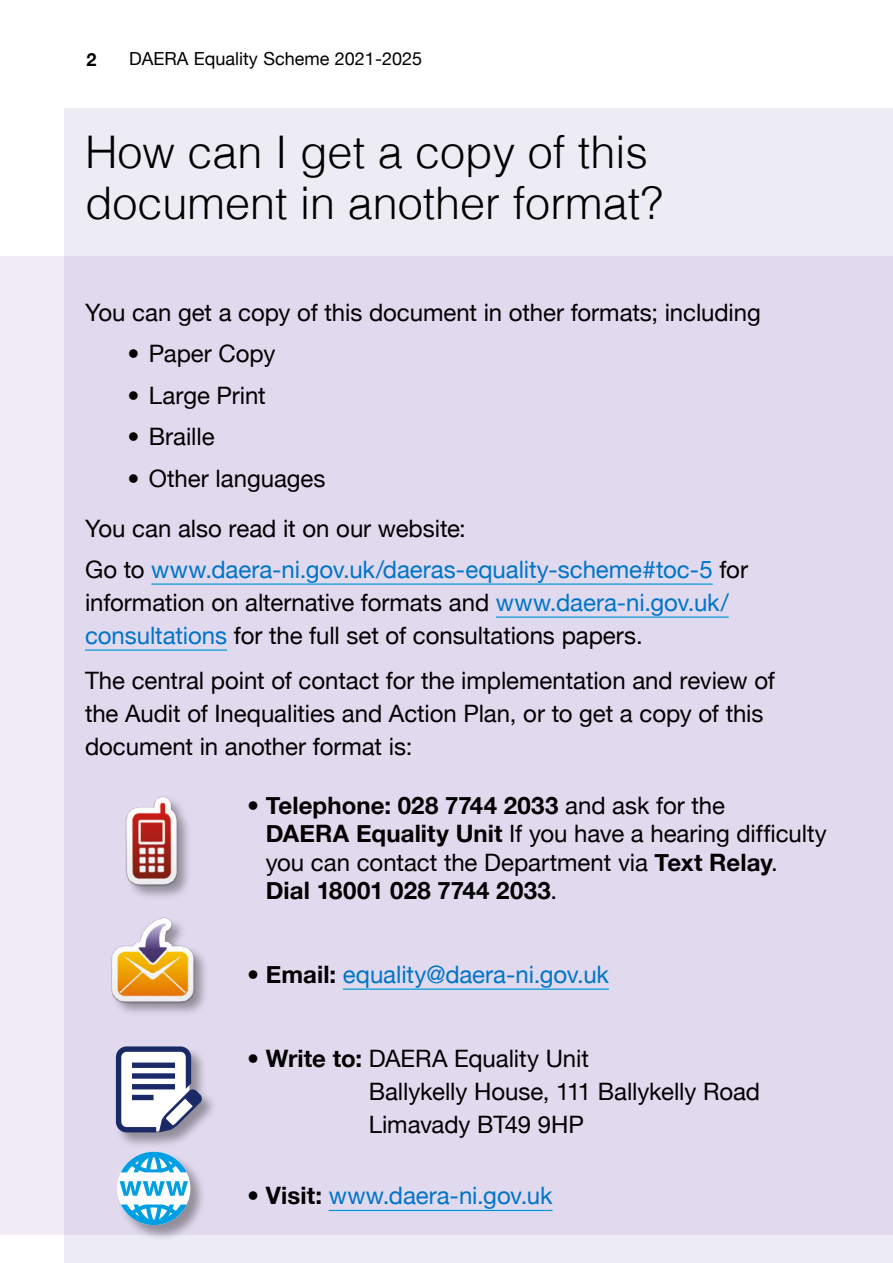
<style>
.page{position:relative;width:893px;height:1263px;background:#fff}
.page>*{position:absolute;margin:0;border:0;box-sizing:border-box;transform-origin:0 0}
.Titles{font:300 45px/51px "Helvetica";color:#000}
.Text_Paras{font:24px/33px "Helvetica Neue";letter-spacing:-.005em;color:#000}
.Text_Paras-2{font:24px/33px "Helvetica Neue";letter-spacing:-.005em;color:#0074c8}
.t1{font:18px "Helvetica Neue";color:#000}
.t2{font:700 18px "Helvetica Neue";color:#000}
.s1{color:#000}
.s2{font-weight:700}
.s3{font-weight:700;color:#000}
</style>
<div class="page">
<div style="left:64px;top:108px;width:828px;height:1155px;background:#edecf5"></div>
<div style="left:0;top:256px;width:893px;height:978px;background:linear-gradient(to right,#e5def1,#dfd8ee)"></div>
<hr style="left:151px;top:583px;width:562px;height:2px;background:#0097d2">
<hr style="left:496px;top:616px;width:233px;height:2px;background:#0097d2">
<hr style="left:85px;top:649px;width:142px;height:2px;background:#0097d2">
<div style="left:125px;top:797px;width:67px;height:104px;background:#000;opacity:.35"></div>
<img style="left:106px;top:797px;width:90px;height:90px">
<div style="left:111px;top:917px;width:98px;height:101px;background:#000;opacity:.35"></div>
<img style="left:109px;top:917px;width:86px;height:86px">
<div style="left:115px;top:1046px;width:103px;height:102px;background:#000;opacity:.35"></div>
<svg style="left:116px;top:1046px;width:86px;height:86px;background:#a8acc3"></svg>
<div style="left:117px;top:1151px;width:90px;height:91px;background:#000;opacity:.35"></div>
<div style="left:117px;top:1152px;width:73px;height:73px;background:#fff;border-radius:50%"></div>
<svg style="left:121px;top:1152px;width:66px;height:20px"></svg>
<svg style="left:121px;top:1204px;width:66px;height:21px"></svg>
<svg style="left:120px;top:1181px;width:68px;height:15px"></svg>
<hr style="left:343px;top:988px;width:266px;height:2px;background:#0097d2">
<hr style="left:329px;top:1210px;width:224px;height:1px;background:#0097d2">
<p class="t2" style="left:87px;top:48px;width:12px">2</p>
<p class="t1" style="left:129px;top:48px;width:294px">DAERA Equality Scheme 2021-2025</p>
<p class="Titles" style="left:85px;top:124px;width:579px">How can I get a copy of this document in another format?</p>
<p class="Text_Paras" style="left:85px;top:295px;width:677px">You can get a copy of this document in other formats; including</p>
<p class="Text_Paras" style="left:128px;top:337px;width:149px">• Paper Copy</p>
<p class="Text_Paras" style="left:128px;top:378px;width:140px">• Large Print</p>
<p class="Text_Paras" style="left:128px;top:420px;width:89px">• Braille</p>
<p class="Text_Paras" style="left:128px;top:461px;width:199px">• Other languages</p>
<p class="Text_Paras" style="left:85px;top:511px;width:382px">You can also read it on our website:</p>
<p class="Text_Paras-2" style="left:85px;top:553px;width:664px"><span class="s1">Go to</span> www.daera-ni.gov.uk/daeras-equality-scheme#toc-5 <span class="s1">for information on alternative formats and</span> www.daera-ni.gov.uk/ consultations <span class="s1">for the full set of consultations papers.</span></p>
<p class="Text_Paras" style="left:85px;top:664px;width:691px">The central point of contact for the implementation and review of the Audit of Inequalities and Action Plan, or to get a copy of this document in another format is:</p>
<p class="Text_Paras" style="left:266px;top:790px;width:563px;line-height:28.5px;text-indent:-19px">• <span class="s2">Telephone: 028 7744 2033</span> and ask for the<br><span class="s2">DAERA Equality Unit</span> If you have a hearing difficulty you can contact the Department via <span class="s2">Text Relay</span>.<br><span class="s2">Dial 18001 028 7744 2033</span>.</p>
<p class="Text_Paras-2" style="left:247px;top:958px;width:363px"><span class="s1">•</span> <span class="s3">Email:</span> equality@daera-ni.gov.uk</p>
<p class="Text_Paras" style="left:369px;top:1042px;width:393px;text-indent:-122px">• <span class="s2">Write to:</span> DAERA Equality Unit<br>Ballykelly House, 111 Ballykelly Road<br>Limavady BT49 9HP</p>
<p class="Text_Paras-2" style="left:247px;top:1179px;width:307px"><span class="s1">•</span> <span class="s3">Visit:</span> www.daera-ni.gov.uk</p>
</div>
